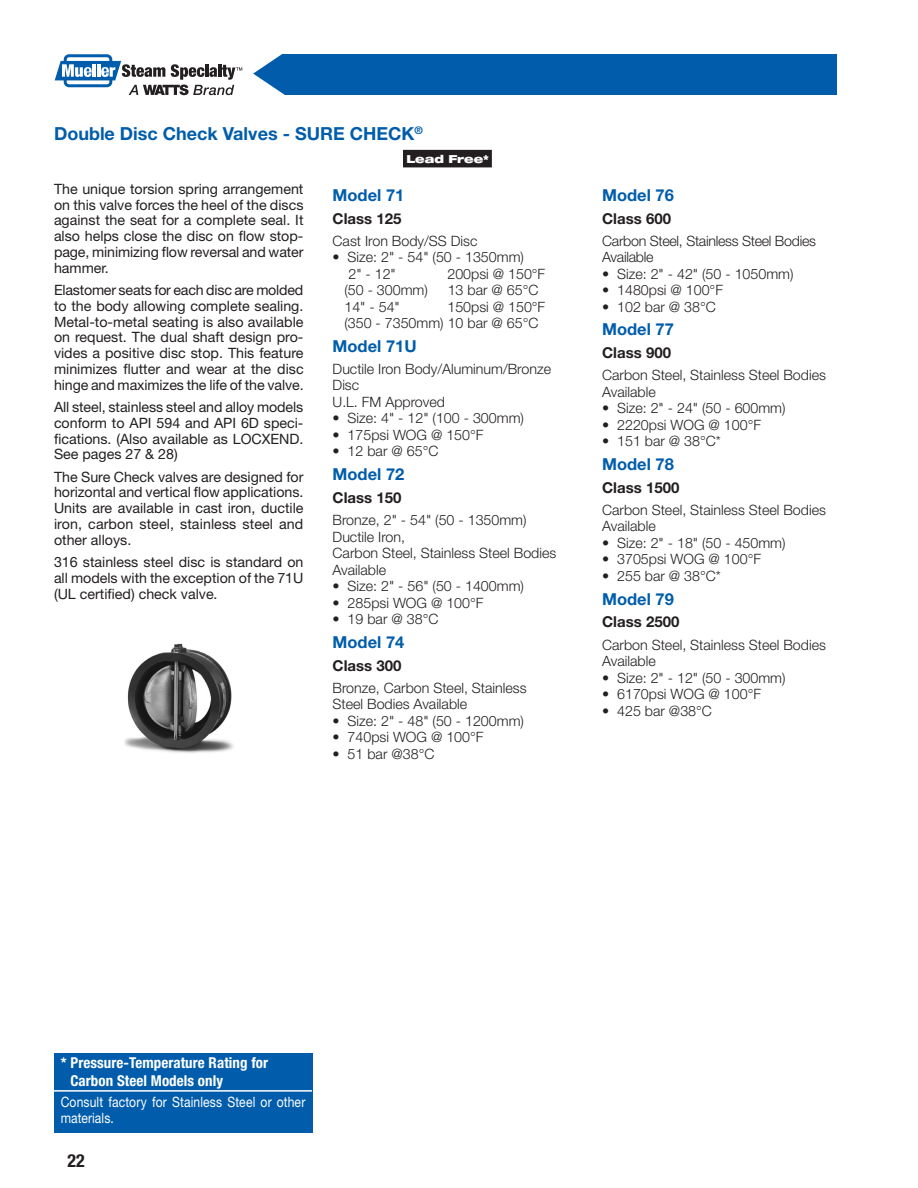
<style>
.page{position:relative;width:918px;height:1188px;background:#fff}
.page>*{position:absolute;margin:0;border:0;box-sizing:border-box;transform-origin:0 0}
.t1{font:700 18px "Helvetica Neue LT Std";color:#015dab}
.t2{font:700 condensed 18px "Helvetica Neue LT Std";color:#231f20}
.t3{font:700 16.5px "Helvetica Neue LT Std";color:#015dab}
.t4{font:700 15px "Helvetica Neue LT Std";color:#231f20}
.Inset_Heads{font:700 condensed 15px/18px "Helvetica Neue LT Std";letter-spacing:.005em;color:#fff}
.t5{font:300 14.25px/16.5px "Helvetica Neue LT Std";color:#231f20}
.Body{font:14.25px/15.8px "Helvetica Neue LT Std";color:#231f20;text-align:justify}
.Inset_Body{font:14.25px/16.2px "Helvetica Neue LT Std";letter-spacing:.01em;color:#fff;scale:.85 1}
.t6{font:300 14.25px/16.5px "Helvetica Neue LT Std";letter-spacing:-.02em;color:#231f20}
.t7{font:900 expanded 11.1px "Helvetica Neue LT Std";color:#fff}
</style>
<div class="page">
<div style="left:251px;top:55px;width:586px;height:40px;background:#015dab"></div>
<svg style="left:55px;top:54px;width:240px;height:42px"></svg>
<div style="left:54px;top:1054px;width:258px;height:79px;background:#015dab"></div>
<hr style="left:54px;top:1090px;width:258px;height:2px;background:#fff">
<img style="left:124px;top:643px;width:110px;height:110px">
<div style="left:404px;top:150px;width:87px;height:17px;background:#231f20"></div>
<p class="t1" style="left:54px;top:122px;width:370px">Double Disc Check Valves - SURE CHECK<sup>®</sup></p>
<p class="Body" style="left:54px;top:181px;width:251px">The unique torsion spring arrangement on this valve forces the heel of the discs against the seat for a complete seal. It also helps close the disc on flow stop&shy;page, minimizing flow reversal and water hammer.</p>
<p class="Body" style="left:54px;top:282px;width:251px">Elastomer seats for each disc are molded to the body allowing complete sealing.<br>Metal-to-metal seating is also available on request. The dual shaft design pro&shy;vides a positive disc stop. This feature minimizes flutter and wear at the disc hinge and maximizes the life of the valve.</p>
<p class="Body" style="left:54px;top:399px;width:251px">All steel, stainless steel and alloy models conform to API 594 and API 6D speci&shy;fications. (Also available as LOCXEND.<br>See pages 27 &amp; 28)</p>
<p class="Body" style="left:54px;top:469px;width:251px">The Sure Check valves are designed for horizontal and vertical flow applications.<br>Units are available in cast iron, ductile iron, carbon steel, stainless steel and other alloys.</p>
<p class="Body" style="left:54px;top:554px;width:251px">316 stainless steel disc is standard on all models with the exception of the 71U (UL certified) check valve.</p>
<p class="t7" style="left:406px;top:151px;width:84px">Lead Free*</p>
<p class="t3" style="left:333px;top:185px;width:73px">Model 71</p>
<p class="t4" style="left:333px;top:209px;width:70px">Class 125</p>
<p class="t5" style="left:333px;top:232px;width:146px">Cast Iron Body/SS Disc</p>
<p class="t5" style="left:333px;top:248px;width:193px">• Size: 2" - 54" (50 - 1350mm)</p>
<p class="t5" style="left:348px;top:265px;width:49px">2" - 12"</p>
<p class="t5" style="left:447px;top:265px;width:99px">200psi @ 150°F</p>
<p class="t5" style="left:344px;top:281px;width:85px">(50 - 300mm)</p>
<p class="t5" style="left:448px;top:281px;width:92px">13 bar @ 65°C</p>
<p class="t5" style="left:344px;top:298px;width:57px">14" - 54"</p>
<p class="t5" style="left:447px;top:298px;width:99px">150psi @ 150°F</p>
<p class="t5" style="left:344px;top:314px;width:195px">(350 - 7350mm) 10 bar @ 65°C</p>
<p class="t3" style="left:333px;top:336px;width:86px">Model 71U</p>
<p class="t5" style="left:333px;top:360px;width:220px">Ductile Iron Body/Aluminum/Bronze<br>Disc</p>
<p class="t5" style="left:333px;top:393px;width:114px">U.L. FM Approved</p>
<p class="t5" style="left:333px;top:410px;width:193px">• Size: 4" - 12" (100 - 300mm)</p>
<p class="t5" style="left:333px;top:426px;width:152px">• 175psi WOG @ 150°F</p>
<p class="t5" style="left:333px;top:443px;width:107px">• 12 bar @ 65°C</p>
<p class="t3" style="left:333px;top:464px;width:73px">Model 72</p>
<p class="t4" style="left:333px;top:488px;width:70px">Class 150</p>
<p class="t5" style="left:333px;top:512px;width:196px">Bronze, 2" - 54" (50 - 1350mm)<br>Ductile Iron,</p>
<p class="t5" style="left:333px;top:545px;width:225px">Carbon Steel, Stainless Steel Bodies<br>Available</p>
<p class="t5" style="left:333px;top:578px;width:193px">• Size: 2" - 56" (50 - 1400mm)</p>
<p class="t5" style="left:333px;top:594px;width:152px">• 285psi WOG @ 100°F</p>
<p class="t5" style="left:333px;top:611px;width:107px">• 19 bar @ 38°C</p>
<p class="t3" style="left:333px;top:632px;width:73px">Model 74</p>
<p class="t4" style="left:333px;top:656px;width:70px">Class 300</p>
<p class="t5" style="left:333px;top:679px;width:196px">Bronze, Carbon Steel, Stainless<br>Steel Bodies Available</p>
<p class="t5" style="left:333px;top:712px;width:193px">• Size: 2" - 48" (50 - 1200mm)</p>
<p class="t5" style="left:333px;top:729px;width:152px">• 740psi WOG @ 100°F</p>
<p class="t5" style="left:333px;top:745px;width:103px">• 51 bar @38°C</p>
<p class="t3" style="left:602px;top:185px;width:73px">Model 76</p>
<p class="t4" style="left:602px;top:209px;width:70px">Class 600</p>
<p class="t6" style="left:602px;top:232px;width:215px">Carbon Steel, Stainless Steel Bodies<br>Available</p>
<p class="t5" style="left:602px;top:265px;width:193px">• Size: 2" - 42" (50 - 1050mm)</p>
<p class="t5" style="left:602px;top:281px;width:122px">• 1480psi @ 100°F</p>
<p class="t5" style="left:602px;top:298px;width:115px">• 102 bar @ 38°C</p>
<p class="t3" style="left:602px;top:319px;width:73px">Model 77</p>
<p class="t4" style="left:602px;top:343px;width:70px">Class 900</p>
<p class="t5" style="left:602px;top:367px;width:225px">Carbon Steel, Stainless Steel Bodies<br>Available</p>
<p class="t5" style="left:602px;top:400px;width:185px">• Size: 2" - 24" (50 - 600mm)</p>
<p class="t5" style="left:602px;top:416px;width:160px">• 2220psi WOG @ 100°F</p>
<p class="t5" style="left:602px;top:433px;width:120px">• 151 bar @ 38°C*</p>
<p class="t3" style="left:602px;top:454px;width:73px">Model 78</p>
<p class="t4" style="left:602px;top:478px;width:79px">Class 1500</p>
<p class="t5" style="left:602px;top:501px;width:225px">Carbon Steel, Stainless Steel Bodies<br>Available</p>
<p class="t5" style="left:602px;top:534px;width:185px">• Size: 2" - 18" (50 - 450mm)</p>
<p class="t5" style="left:602px;top:551px;width:160px">• 3705psi WOG @ 100°F</p>
<p class="t5" style="left:602px;top:567px;width:120px">• 255 bar @ 38°C*</p>
<p class="t3" style="left:602px;top:589px;width:73px">Model 79</p>
<p class="t4" style="left:602px;top:613px;width:79px">Class 2500</p>
<p class="t5" style="left:602px;top:636px;width:225px">Carbon Steel, Stainless Steel Bodies<br>Available</p>
<p class="t5" style="left:602px;top:669px;width:185px">• Size: 2" - 12" (50 - 300mm)</p>
<p class="t5" style="left:602px;top:685px;width:160px">• 6170psi WOG @ 100°F</p>
<p class="t5" style="left:602px;top:702px;width:111px">• 425 bar @38°C</p>
<p class="Inset_Heads" style="left:71px;top:1053px;width:199px;text-indent:-10px">* Pressure-Temperature Rating for<br>Carbon Steel Models only</p>
<p class="Inset_Body" style="left:61px;top:1093px;width:289px">Consult factory for Stainless Steel or other materials.</p>
<p class="t2" style="left:68px;top:1150px;width:19px">22</p>
</div>
